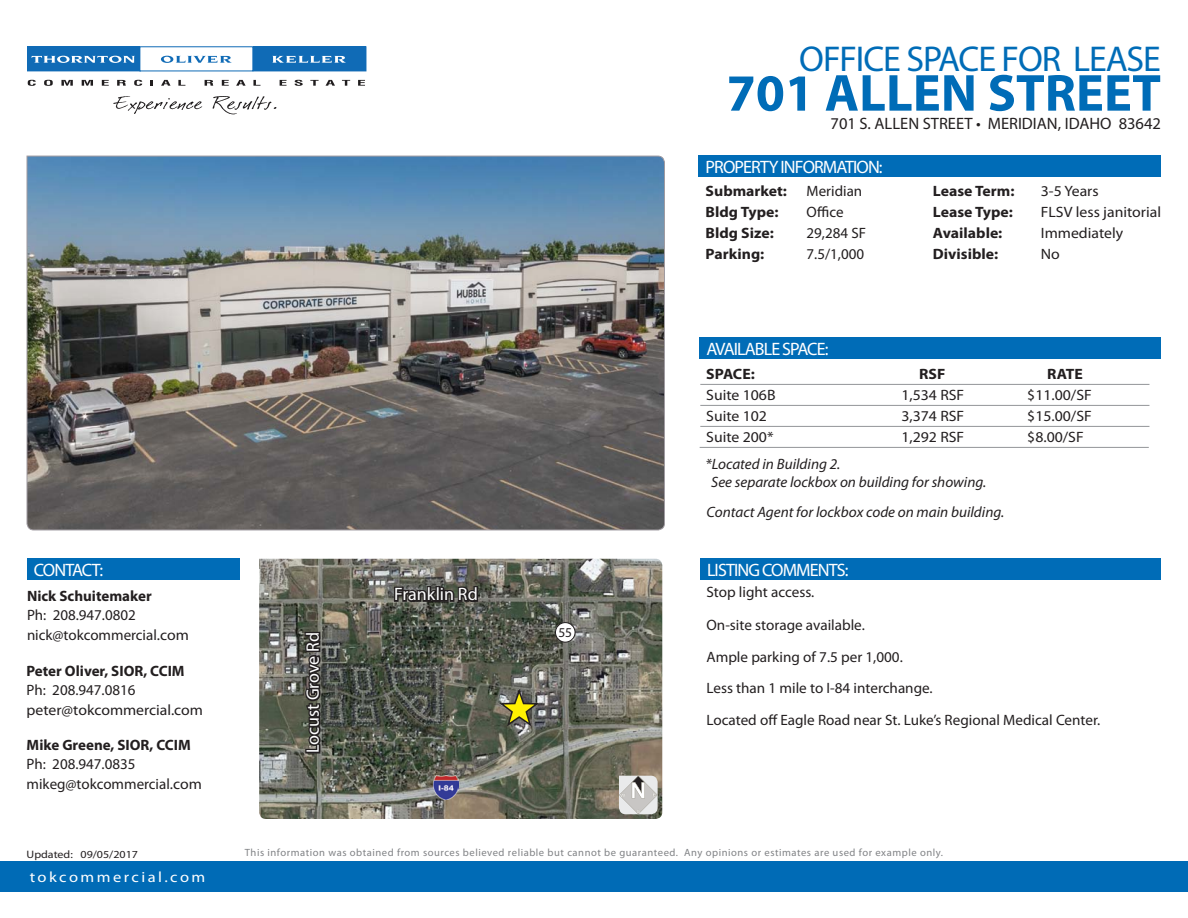
<style>
.page{position:relative;width:1188px;height:918px;background:#fff}
.page>*{position:absolute;margin:0;border:0;box-sizing:border-box;transform-origin:0 0}
.t1{font:700 52.5px "Myriad Pro";color:#006cb7}
.t2{font:36px "Myriad Pro";letter-spacing:-.03em;color:#006cb7}
.t3{font:18px "Myriad Pro";letter-spacing:-.05em;color:#fff}
.t4{font:18px "Myriad Pro";color:#fff}
.t5{font:16.5px "Myriad Pro";color:#231f20}
.t6{font:15px/21px "Myriad Pro";color:#231f20}
.t7{font:15px "Myriad Pro";color:#231f20;scale:1.05 1}
.t8{font:italic 15px/18px "Myriad Pro";color:#231f20}
.t9{font:700 15px/21px "Myriad Pro";color:#231f20;scale:1.05 1}
.t10{font:700 15px "Myriad Pro";color:#231f20}
.t11{font:14.85px "Myriad Pro";letter-spacing:.15em;color:#fff;scale:1.11 1}
.t12{font:13.5px "Myriad Pro";color:#231f20}
.t13{font:10.8px "Myriad Pro";color:#231f20;scale:1.11 1}
.t14{font:10.5px "Myriad Pro";letter-spacing:.05em;color:#808285}
</style>
<div class="page">
<div style="left:0;top:861px;width:1188px;height:30px;background:#006bb6"></div>
<svg style="left:28px;top:80px;width:8px;height:6px"></svg>
<svg style="left:44px;top:80px;width:9px;height:6px"></svg>
<svg style="left:61px;top:80px;width:12px;height:6px"></svg>
<svg style="left:82px;top:80px;width:11px;height:6px"></svg>
<svg style="left:102px;top:80px;width:7px;height:6px"></svg>
<svg style="left:117px;top:80px;width:9px;height:6px"></svg>
<svg style="left:134px;top:80px;width:8px;height:6px"></svg>
<svg style="left:151px;top:80px;width:2px;height:6px"></svg>
<svg style="left:161px;top:80px;width:10px;height:6px"></svg>
<svg style="left:178px;top:80px;width:7px;height:6px"></svg>
<svg style="left:205px;top:80px;width:8px;height:6px"></svg>
<svg style="left:222px;top:80px;width:7px;height:6px"></svg>
<svg style="left:236px;top:80px;width:10px;height:6px"></svg>
<svg style="left:253px;top:80px;width:7px;height:6px"></svg>
<svg style="left:280px;top:80px;width:7px;height:6px"></svg>
<svg style="left:295px;top:80px;width:8px;height:6px"></svg>
<svg style="left:310px;top:80px;width:9px;height:6px"></svg>
<svg style="left:326px;top:80px;width:9px;height:6px"></svg>
<svg style="left:342px;top:80px;width:8px;height:6px"></svg>
<svg style="left:358px;top:80px;width:7px;height:6px"></svg>
<div style="left:27px;top:47px;width:113px;height:24px;background:#106bb6"></div>
<div style="left:253px;top:47px;width:113px;height:24px;background:#106bb6"></div>
<svg style="left:32px;top:56px;width:103px;height:7px"></svg>
<svg style="left:161px;top:56px;width:71px;height:7px"></svg>
<svg style="left:272px;top:56px;width:74px;height:7px"></svg>
<svg style="left:113px;top:96px;width:89px;height:18px"></svg>
<svg style="left:213px;top:96px;width:63px;height:18px"></svg>
<img style="left:26px;top:155px;width:639px;height:376px">
<img style="left:259px;top:559px;width:403px;height:260px">
<svg style="left:303px;top:630px;width:20px;height:125px;background:#42413c"></svg>
<svg style="left:497px;top:689px;width:44px;height:39px;background:#828051"></svg>
<svg style="left:619px;top:776px;width:39px;height:38px"></svg>
<svg style="left:393px;top:558px;width:87px;height:132px;background:#595c53"></svg>
<div style="left:699px;top:156px;width:462px;height:21px;background:#006cb7"></div>
<div style="left:700px;top:338px;width:461px;height:21px;background:#006cb7"></div>
<div style="left:27px;top:559px;width:213px;height:21px;background:#006cb7"></div>
<div style="left:700px;top:559px;width:461px;height:21px;background:#006cb7"></div>
<hr style="left:700px;top:384px;width:449px;height:1px;background:#939598">
<hr style="left:700px;top:405px;width:449px;height:1px;background:#939598">
<hr style="left:700px;top:426px;width:449px;height:1px;background:#939598">
<hr style="left:700px;top:447px;width:449px;height:1px;background:#939598">
<img style="left:434px;top:776px;width:24px;height:24px">
<div style="left:555px;top:623px;width:20px;height:19px;background:#fff;border-radius:50%"></div>
<div style="left:555px;top:622px;width:20px;height:21px;border:1px solid #231f20;border-radius:50%"></div>
<h2 class="t2" style="left:799px;top:36px;width:363px">OFFICE SPACE FOR LEASE</h2>
<h1 class="t1" style="left:727px;top:59px;width:436px">701 ALLEN STREET</h1>
<p class="t5" style="left:831px;top:113px;width:332px">701 S. ALLEN STREET • MERIDIAN, IDAHO 83642</p>
<p class="t3" style="left:706px;top:156px;width:179px">PROPERTY INFORMATION:</p>
<p class="t9" style="left:706px;top:180px;width:79px">Submarket:<br>Bldg Type:<br>Bldg Size:<br>Parking:</p>
<p class="t6" style="left:807px;top:180px;width:61px">Meridian<br>Office<br>29,284 SF<br>7.5/1,000</p>
<p class="t9" style="left:933px;top:180px;width:79px">Lease Term:</p>
<p class="t7" style="left:1041px;top:181px;width:57px">3-5 Years</p>
<p class="t9" style="left:933px;top:201px;width:78px">Lease Type:</p>
<p class="t7" style="left:1041px;top:202px;width:116px">FLSV less janitorial</p>
<p class="t9" style="left:933px;top:222px;width:68px">Available:</p>
<p class="t7" style="left:1041px;top:223px;width:80px">Immediately</p>
<p class="t9" style="left:933px;top:243px;width:64px">Divisible:</p>
<p class="t7" style="left:1041px;top:244px;width:20px">No</p>
<p class="t3" style="left:706px;top:338px;width:124px">AVAILABLE SPACE:</p>
<p class="t9" style="left:706px;top:363px;width:48px">SPACE:</p>
<p class="t9" style="left:919px;top:363px;width:26px">RSF</p>
<p class="t9" style="left:1047px;top:363px;width:35px">RATE</p>
<p class="t7" style="left:706px;top:385px;width:67px">Suite 106B</p>
<p class="t7" style="left:901px;top:385px;width:61px">1,534 RSF</p>
<p class="t7" style="left:1027px;top:385px;width:63px">$11.00/SF</p>
<p class="t7" style="left:706px;top:406px;width:59px">Suite 102</p>
<p class="t7" style="left:901px;top:406px;width:61px">3,374 RSF</p>
<p class="t7" style="left:1027px;top:406px;width:63px">$15.00/SF</p>
<p class="t7" style="left:706px;top:427px;width:66px">Suite 200*</p>
<p class="t7" style="left:901px;top:427px;width:61px">1,292 RSF</p>
<p class="t7" style="left:1027px;top:427px;width:55px">$8.00/SF</p>
<p class="t8" style="left:711px;top:455px;width:277px;text-indent:-6px">*Located in Building 2.<br>See separate lockbox on building for showing.</p>
<p class="t8" style="left:707px;top:503px;width:299px">Contact Agent for lockbox code on main building.</p>
<p class="t3" style="left:34px;top:559px;width:71px">CONTACT:</p>
<p class="t3" style="left:707px;top:559px;width:143px">LISTING COMMENTS:</p>
<p class="t10" style="left:27px;top:586px;width:126px">Nick Schuitemaker</p>
<p class="t6" style="left:27px;top:605px;width:163px;line-height:19.5px">Ph: 208.947.0802 nick@tokcommercial.com</p>
<p class="t10" style="left:27px;top:661px;width:160px">Peter Oliver, SIOR, CCIM</p>
<p class="t6" style="left:27px;top:680px;width:178px;line-height:19.5px">Ph: 208.947.0816 peter@tokcommercial.com</p>
<p class="t10" style="left:27px;top:735px;width:166px">Mike Greene, SIOR, CCIM</p>
<p class="t6" style="left:27px;top:754px;width:177px;line-height:19.5px">Ph: 208.947.0835 mikeg@tokcommercial.com</p>
<p class="t13" style="left:27px;top:848px;width:102px">Updated: 09/05/2017</p>
<p class="t11" style="left:30px;top:867px;width:160px">tokcommercial.com</p>
<p class="t4" style="left:302px;top:753px;width:123px;rotate:-90deg">Locust Grove Rd</p>
<p class="t4" style="left:394px;top:583px;width:85px">Franklin Rd</p>
<p class="t12" style="left:558px;top:624px;width:15px">55</p>
<p class="t6" style="left:706px;top:581px;width:109px">Stop light access.</p>
<p class="t6" style="left:706px;top:609px;width:395px;line-height:31.5px">On-site storage available.<br>Ample parking of 7.5 per 1,000.<br>Less than 1 mile to I-84 interchange.<br>Located off Eagle Road near St. Luke’s Regional Medical Center.</p>
<p class="t14" style="left:245px;top:846px;width:700px">This information was obtained from sources believed reliable but cannot be guaranteed. Any opinions or estimates are used for example only.</p>
</div>
